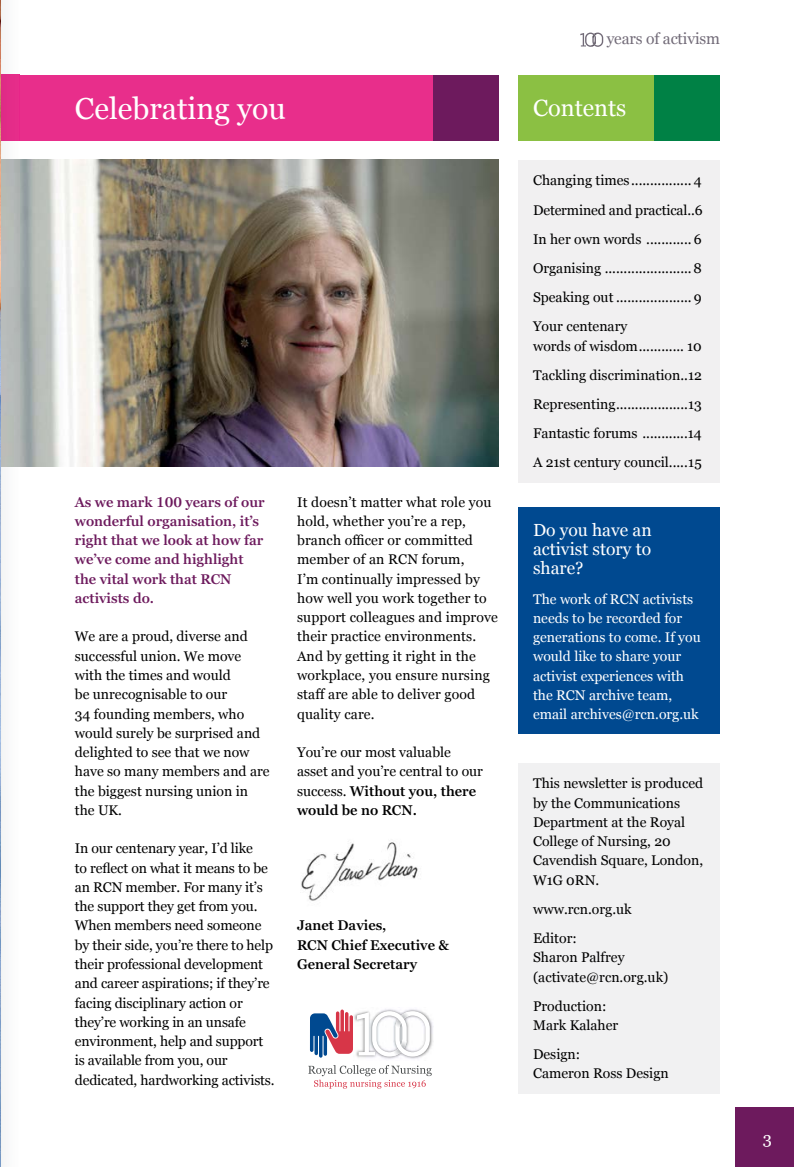
<style>
.page{position:relative;width:794px;height:1167px;background:#fff}
.page>*{position:absolute;margin:0;border:0;box-sizing:border-box;transform-origin:0 0}
.t1{font:30.28px "Georgia";color:#fff}
.t2{font:23.45px "Georgia";color:#fff}
.t3{font:17.5px/19.2px "Georgia";color:#fff;text-align:justify}
.t4{font:16.62px "Georgia";color:#fff}
.t5{font:15.75px "Georgia";letter-spacing:-.01em;color:#726b78}
.t6{font:14px/19.2px "Georgia";color:#000}
.t7{font:14px/19.2px "Georgia";color:#fff}
.t8{font:600 14px/19.2px "Georgia Pro";color:#6d1a5d}
.t9{font:600 14px/19.2px "Georgia Pro";color:#000}
.s1{font-family:"Georgia";font-weight:400}
</style>
<div class="page">
<svg style="left:580px;top:33px;width:23px;height:14px"></svg>
<div style="left:735px;top:1107px;width:59px;height:59px;background:#6d1a5d"></div>
<img style="left:19px;top:160px;width:479px;height:306px">
<div style="left:0;top:75px;width:433px;height:65px;background:#e82e8b"></div>
<div style="left:518px;top:75px;width:202px;height:65px;background:#8bc043"></div>
<div style="left:518px;top:762px;width:202px;height:330px;background:#f1f1f2"></div>
<div style="left:433px;top:75px;width:65px;height:65px;background:#6d1a5d"></div>
<div style="left:518px;top:507px;width:202px;height:226px;background:#004990"></div>
<div style="left:518px;top:160px;width:202px;height:322px;background:#f1f0f1"></div>
<svg style="left:308px;top:1065px;width:124px;height:23px"></svg>
<img style="left:358px;top:1019px;width:75px;height:40px">
<svg style="left:310px;top:1009px;width:120px;height:48px"></svg>
<img style="left:301px;top:842px;width:117px;height:59px">
<img style="left:0;top:0;width:19px;height:1166px">
<img style="left:0;top:75px;width:19px;height:65px">
<div style="left:654px;top:75px;width:66px;height:65px;background:#008145"></div>
<p class="t5" style="left:607px;top:27px;width:115px">years of activism</p>
<h1 class="t1" style="left:75px;top:87px;width:212px">Celebrating you</h1>
<h2 class="t2" style="left:533px;top:91px;width:95px">Contents</h2>
<p class="t8" style="left:75px;top:492px;width:191px">As we mark 100 years of our wonderful organisation, it’s right that we look at how far we’ve come and highlight the vital work that RCN activists do.</p>
<p class="t6" style="left:75px;top:626px;width:196px">We are a proud, diverse and successful union. We move with the times and would<br>be unrecognisable to our<br>34 founding members, who would surely be surprised and delighted to see that we now have so many members and are the biggest nursing union in the UK.</p>
<p class="t6" style="left:75px;top:838px;width:201px">In our centenary year, I’d like<br>to reflect on what it means to be an RCN member. For many it’s the support they get from you.<br>When members need someone by their side, you’re there to help their professional development and career aspirations; if they’re facing disciplinary action or they’re working in an unsafe environment, help and support is available from you, our dedicated, hardworking activists.</p>
<p class="t6" style="left:297px;top:491px;width:202px">It doesn’t matter what role you hold, whether you’re a rep, branch officer or committed member of an RCN forum,<br>I’m continually impressed by how well you work together to support colleagues and improve their practice environments.<br>And by getting it right in the workplace, you ensure nursing staff are able to deliver good quality care.</p>
<p class="t6" style="left:297px;top:741px;width:187px">You’re our most valuable asset and you’re central to our</p>
<p class="t9" style="left:297px;top:781px;width:181px"><span class="s1">success.</span> Without you, there would be no RCN.</p>
<p class="t9" style="left:297px;top:916px;width:153px">Janet Davies,<br>RCN Chief Executive &amp;<br>General Secretary</p>
<p class="t6" style="left:533px;top:165px;width:171px;line-height:29.2px;text-align:justify">Changing times ................ 4<br>Determined and practical..6<br>In her own words ............ 6<br>Organising .......................8<br>Speaking out .................... 9<br>Your centenary</p>
<p class="t6" style="left:533px;top:330px;width:170px;line-height:29.2px;text-align:justify">words of wisdom ............ 10<br>Tackling discrimination..12<br>Representing ...................13<br>Fantastic forums ............14<br>A 21st century council.....15</p>
<p class="t3" style="left:533px;top:519px;width:120px">Do you have an activist story to share?</p>
<p class="t7" style="left:533px;top:588px;width:169px">The work of RCN activists needs to be recorded for generations to come. If you would like to share your activist experiences with the RCN archive team, email archives@rcn.org.uk</p>
<p class="t6" style="left:533px;top:773px;width:172px">This newsletter is produced by the Communications<br>Department at the Royal<br>College of Nursing, 20<br>Cavendish Square, London,<br>W1G 0RN.</p>
<p class="t6" style="left:533px;top:893px;width:100px;line-height:29.2px">www.rcn.org.uk<br>Editor:</p>
<p class="t6" style="left:533px;top:946px;width:137px">Sharon Palfrey (activate@rcn.org.uk)</p>
<p class="t6" style="left:533px;top:995px;width:87px">Production:<br>Mark Kalaher</p>
<p class="t6" style="left:533px;top:1043px;width:137px">Design:<br>Cameron Ross Design</p>
<p class="t4" style="left:763px;top:1125px;width:11px">3</p>
</div>
